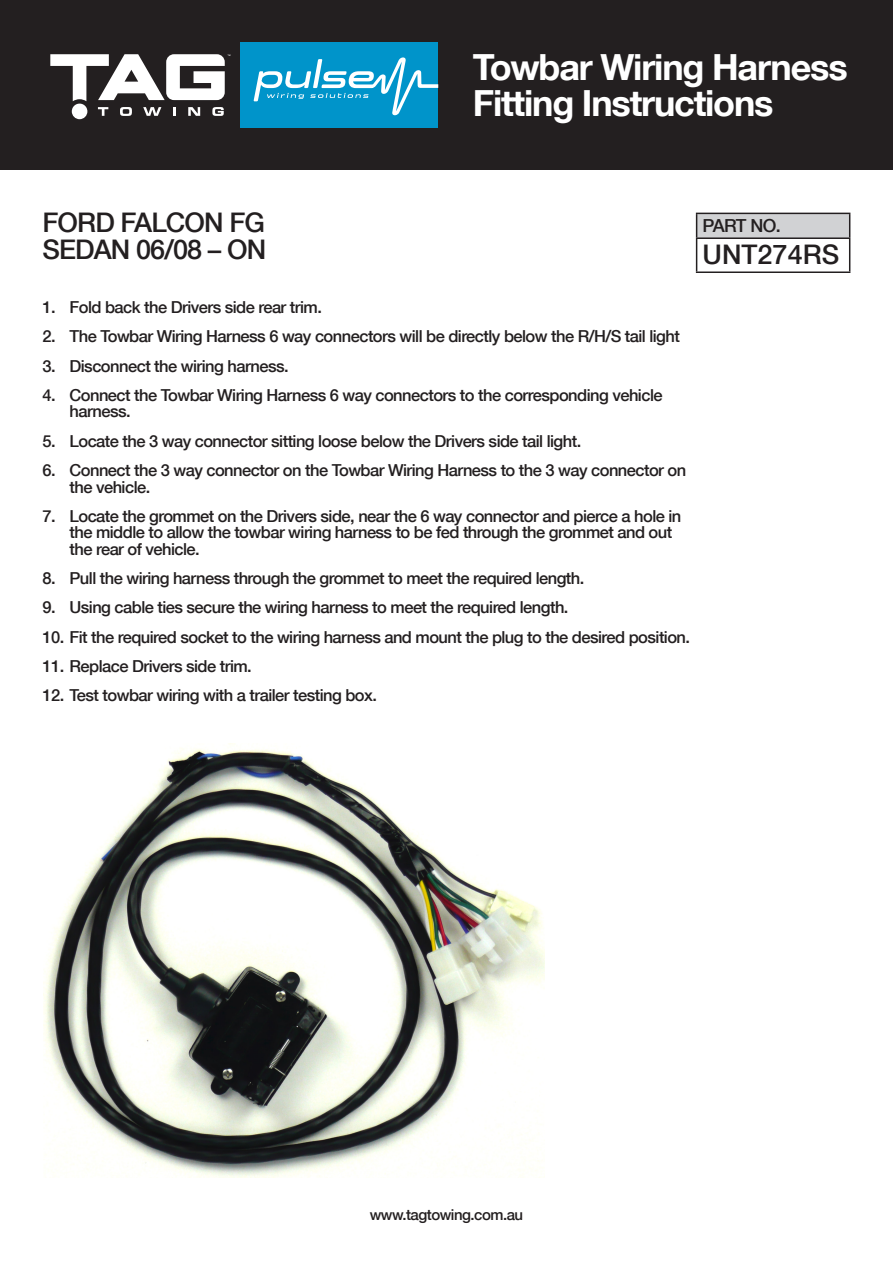
<style>
.page{position:relative;width:893px;height:1263px;background:#fff}
.page>*{position:absolute;margin:0;border:0;box-sizing:border-box;transform-origin:0 0}
.t1{font:700 36px/36px "Helvetica Neue LT Com";letter-spacing:-.035em;color:#fff}
.t2{font:500 27px "Helvetica Neue LT Com";letter-spacing:-.035em;color:#231f20}
.t3{font:500 27px "Helvetica Neue LT Com";color:#231f20}
.t4{font:500 18px "Helvetica Neue LT Com";letter-spacing:-.04em;color:#231f20}
.t5{font:500 16.5px/16.5px "Helvetica Neue LT Com";letter-spacing:-.035em;color:#231f20}
.t6{font:500 15px "Helvetica Neue LT Com";letter-spacing:-.035em;color:#231f20}
</style>
<div class="page">
<div style="left:0;top:0;width:893px;height:170px;background:#231f20"></div>
<div style="left:240px;top:43px;width:198px;height:85px;background:#0094ca"></div>
<svg style="left:254px;top:57px;width:184px;height:58px"></svg>
<svg style="left:50px;top:54px;width:180px;height:65px"></svg>
<div style="left:697px;top:213px;width:153px;height:25px;background:#d1d2d4"></div>
<hr style="left:696px;top:213px;width:154px;height:1px;background:#231f20">
<svg style="left:696px;top:214px;width:1px;height:23px"></svg>
<svg style="left:849px;top:214px;width:1px;height:23px"></svg>
<hr style="left:696px;top:237px;width:154px;height:2px;background:#231f20">
<hr style="left:696px;top:239px;width:1px;height:32px;background:#231f20">
<hr style="left:849px;top:239px;width:1px;height:32px;background:#231f20">
<hr style="left:696px;top:271px;width:154px;height:2px;background:#231f20">
<img style="left:43px;top:744px;width:502px;height:434px">
<p class="t2" style="left:43px;top:206px;width:224px">FORD FALCON FG</p>
<p class="t2" style="left:43px;top:233px;width:225px">SEDAN 06/08 – ON</p>
<h1 class="t1" style="left:473px;top:48px;width:376px">Towbar Wiring Harness<br>Fitting Instructions</h1>
<p class="t4" style="left:703px;top:215px;width:80px">PART NO.</p>
<p class="t3" style="left:703px;top:238px;width:138px">UNT274RS</p>
<p class="t5" style="left:43px;top:299px;width:281px">1. Fold back the Drivers side rear trim.</p>
<p class="t5" style="left:43px;top:328px;width:639px">2. The Towbar Wiring Harness 6 way connectors will be directly below the R/H/S tail light</p>
<p class="t5" style="left:43px;top:357px;width:248px">3. Disconnect the wiring harness.</p>
<p class="t5" style="left:70px;top:387px;width:595px;text-indent:-27px">4. Connect the Towbar Wiring Harness 6 way connectors to the corresponding vehicle harness.</p>
<p class="t5" style="left:43px;top:432px;width:540px">5. Locate the 3 way connector sitting loose below the Drivers side tail light.</p>
<p class="t5" style="left:70px;top:462px;width:618px;text-indent:-27px">6. Connect the 3 way connector on the Towbar Wiring Harness to the 3 way connector on the vehicle.</p>
<p class="t5" style="left:70px;top:507px;width:613px;text-indent:-27px">7. Locate the grommet on the Drivers side, near the 6 way connector and pierce a hole in the middle to allow the towbar wiring harness to be fed through the grommet and out the rear of vehicle.</p>
<p class="t5" style="left:43px;top:570px;width:543px">8. Pull the wiring harness through the grommet to meet the required length.</p>
<p class="t5" style="left:43px;top:599px;width:527px">9. Using cable ties secure the wiring harness to meet the required length.</p>
<p class="t5" style="left:43px;top:628px;width:649px">10. Fit the required socket to the wiring harness and mount the plug to the desired position.</p>
<p class="t5" style="left:43px;top:657px;width:211px">11. Replace Drivers side trim.</p>
<p class="t5" style="left:43px;top:687px;width:336px">12. Test towbar wiring with a trailer testing box.</p>
<p class="t6" style="left:370px;top:1206px;width:155px">www.tagtowing.com.au</p>
</div>
